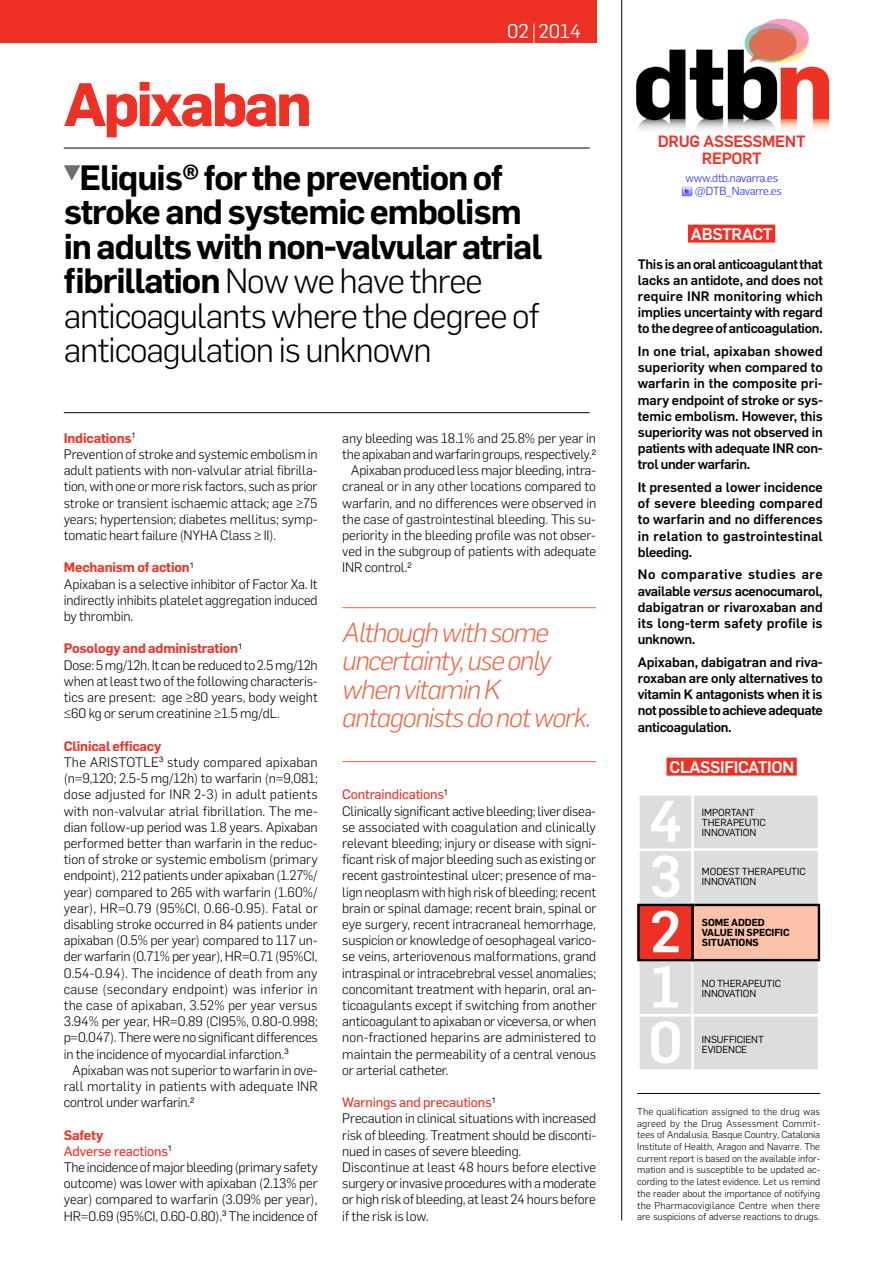
<style>
.page{position:relative;width:893px;height:1263px;background:#fff}
.page>*{position:absolute;margin:0;border:0;box-sizing:border-box;transform-origin:0 0}
.t1{font:700 60px "Flama";letter-spacing:-.05em;color:#ee3124}
.t2{font:500 57.45px/55.2px "Flama";color:#fff}
.t3{font:600 34.5px/34.5px "Flama";letter-spacing:-.03em;color:#000}
.t4{font:italic 300 27px/28.5px "Flama";letter-spacing:-.04em;color:#f26341}
.t5{font:19.5px "Flama";color:#fff}
.t6{font:500 16.5px "Flama";letter-spacing:-.02em;color:#fff}
.t7{font:500 16.05px/16.5px "Flama";letter-spacing:-.02em;color:#ee3124;text-align:center}
.t8{font:300 13.5px/16.2px "Flama";letter-spacing:-.01em;color:#000}
.t9{font:500 13.5px/16.2px "Flama";letter-spacing:-.01em;color:#000;text-align:justify}
.t10{font:13.5px "Flama Basic";letter-spacing:-.01em;color:#ee3124}
.t11{font:600 13.5px "Flama";letter-spacing:-.01em;color:#ee3124}
.t12{font:300 11.55px/13.8px "Flama";letter-spacing:-.02em;color:#1922fb}
.t13{font:10.05px/10.1px "Flama";letter-spacing:-.01em;color:#000}
.t14{font:600 10.05px/10.1px "Flama";letter-spacing:-.01em;color:#000}
.t15{font:300 9.75px/11.7px "Flama";color:#000;text-align:justify}
.s1{font-weight:300}
.s2{font-weight:600;color:#ee3124}
.s3{font-style:italic}
</style>
<div class="page">
<div style="left:691px;top:793px;width:129px;height:58px;background:#dcddde;border:2px solid #fff"></div>
<div style="left:637px;top:848px;width:57px;height:58px;background:#dcddde;border:2px solid #fff"></div>
<div style="left:637px;top:793px;width:57px;height:58px;background:#dcddde;border:2px solid #fff"></div>
<div style="left:691px;top:848px;width:129px;height:58px;background:#dcddde;border:2px solid #fff"></div>
<hr style="left:691px;top:793px;width:3px;height:281px;background:#fff">
<div style="left:691px;top:959px;width:129px;height:57px;background:#dcddde;border:2px solid #fff"></div>
<div style="left:637px;top:959px;width:57px;height:57px;background:#dcddde;border:2px solid #fff"></div>
<div style="left:638px;top:905px;width:55px;height:55px;background:#ee3124"></div>
<div style="left:637px;top:904px;width:57px;height:57px;border:2px solid #000"></div>
<div style="left:693px;top:905px;width:126px;height:55px;background:#fbc1a9"></div>
<div style="left:691px;top:904px;width:129px;height:57px;border:2px solid #000"></div>
<div style="left:637px;top:1014px;width:57px;height:58px;background:#dcddde;border:2px solid #fff"></div>
<div style="left:691px;top:1014px;width:129px;height:58px;background:#dcddde;border:2px solid #fff"></div>
<svg style="left:64px;top:165px;width:16px;height:16px"></svg>
<hr style="left:342px;top:607px;width:254px;height:1px;background:#f26341">
<hr style="left:342px;top:761px;width:254px;height:1px;background:#f26341">
<hr style="left:64px;top:412px;width:526px;height:1px;background:#000">
<hr style="left:64px;top:148px;width:526px;height:1px;background:#000">
<div style="left:0;top:0;width:596px;height:43px;background:#ee3124"></div>
<hr style="left:533px;top:24px;width:1px;height:45px;background:#fff">
<img style="left:622px;top:0;width:208px;height:157px">
<hr style="left:621px;top:0;width:1px;height:1220px;background:#000">
<svg style="left:682px;top:186px;width:11px;height:11px"></svg>
<hr style="left:637px;top:1093px;width:183px;height:1px;background:#000">
<div style="left:688px;top:225px;width:87px;height:18px;background:#ee3124"></div>
<div style="left:666px;top:758px;width:131px;height:18px;background:#ee3124"></div>
<h1 class="t1" style="left:64px;top:61px;width:250px">Apixaban</h1>
<h3 class="t5" style="left:507px;top:17px;width:75px">02 2014</h3>
<h3 class="t3" style="left:64px;top:158px;width:480px;text-indent:16px">Eliquis® for the prevention of stroke and systemic embolism in adults with non-valvular atrial fibrillation <span class="s1">Now we have three anticoagulants where the degree of anticoagulation is unknown</span></h3>
<p class="t8" style="left:64px;top:429px;width:255px"><span class="s2">Indications</span><sup>1<br></sup>Prevention of stroke and systemic embolism in adult patients with non-valvular atrial fibrilla&shy;tion, with one or more risk factors, such as prior stroke or transient ischaemic attack; age ≥75 years; hypertension; diabetes mellitus; symp&shy;tomatic heart failure (NYHA Class ≥ II).</p>
<p class="t8" style="left:64px;top:559px;width:255px"><span class="s2">Mechanism of action</span><sup>1<br></sup>Apixaban is a selective inhibitor of Factor Xa. It indirectly inhibits platelet aggregation induced by thrombin.</p>
<p class="t8" style="left:64px;top:640px;width:255px"><span class="s2">Posology and administration</span><sup>1<br></sup>Dose: 5 mg/12h. It can be reduced to 2.5 mg/12h when at least two of the following characteris&shy;tics are present: age ≥80 years, body weight ≤60 kg or serum creatinine ≥1.5 mg/dL.</p>
<p class="t8" style="left:64px;top:737px;width:256px"><span class="s2">Clinical efficacy<br></span>The ARISTOTLE<sup>3</sup> study compared apixaban (n=9,120; 2.5-5 mg/12h) to warfarin (n=9,081; dose adjusted for INR 2-3) in adult patients with non-valvular atrial fibrillation. The me&shy;dian follow-up period was 1.8 years. Apixaban performed better than warfarin in the reduc&shy;tion of stroke or systemic embolism (primary endpoint), 212 patients under apixaban (1.27%/ year) compared to 265 with warfarin (1.60%/ year), HR=0.79 (95%CI, 0.66-0.95). Fatal or disabling stroke occurred in 84 patients under apixaban (0.5% per year) compared to 117 un&shy;der warfarin (0.71% per year), HR=0.71 (95%CI, 0.54-0.94). The incidence of death from any cause (secondary endpoint) was inferior in the case of apixaban, 3.52% per year versus 3.94% per year, HR=0.89 (CI95%, 0.80-0.998; p=0.047). There were no significant differences in the incidence of myocardial infarction.<sup>3</sup></p>
<p class="t8" style="left:64px;top:1061px;width:256px;text-align:justify;text-indent:9px">Apixaban was not superior to warfarin in ove&shy;rall mortality in patients with adequate INR control under warfarin.<sup>2</sup></p>
<p class="t11" style="left:64px;top:1125px;width:41px">Safety</p>
<p class="t10" style="left:64px;top:1141px;width:110px">Adverse reactions<sup>1</sup></p>
<p class="t8" style="left:64px;top:1158px;width:256px;text-align:justify">The incidence of major bleeding (primary safety outcome) was lower with apixaban (2.13% per year) compared to warfarin (3.09% per year), HR=0.69 (95%CI, 0.60-0.80).<sup>3</sup> The incidence of</p>
<p class="t8" style="left:342px;top:429px;width:255px">any bleeding was 18.1% and 25.8% per year in</p>
<p class="t8" style="left:342px;top:445px;width:255px">the apixaban and warfarin groups, respectively.<sup>2</sup></p>
<p class="t8" style="left:351px;top:462px;width:247px">Apixaban produced less major bleeding, intra-</p>
<p class="t8" style="left:342px;top:478px;width:255px">craneal or in any other locations compared to</p>
<p class="t8" style="left:342px;top:494px;width:255px">warfarin, and no differences were observed in</p>
<p class="t8" style="left:342px;top:510px;width:255px">the case of gastrointestinal bleeding. This su-</p>
<p class="t8" style="left:342px;top:526px;width:255px">periority in the bleeding profile was not obser-</p>
<p class="t8" style="left:342px;top:543px;width:255px">ved in the subgroup of patients with adequate</p>
<p class="t8" style="left:342px;top:559px;width:71px">INR control.<sup>2</sup></p>
<h3 class="t4" style="left:342px;top:617px;width:250px">Although with some uncertainty, use only when vitamin K antagonists do not work.</h3>
<p class="t10" style="left:342px;top:785px;width:108px">Contraindications<sup>1</sup></p>
<p class="t8" style="left:342px;top:802px;width:256px;text-align:justify">Clinically significant active bleeding; liver disea&shy;se associated with coagulation and clinically relevant bleeding; injury or disease with signi&shy;ficant risk of major bleeding such as existing or recent gastrointestinal ulcer; presence of ma&shy;lign neoplasm with high risk of bleeding; recent brain or spinal damage; recent brain, spinal or eye surgery, recent intracraneal hemorrhage, suspicion or knowledge of oesophageal varico&shy;se veins, arteriovenous malformations, grand intraspinal or intracebrebral vessel anomalies; concomitant treatment with heparin, oral an&shy;ticoagulants except if switching from another anticoagulant to apixaban or viceversa, or when non-fractioned heparins are administered to maintain the permeability of a central venous or arterial catheter.</p>
<p class="t10" style="left:342px;top:1093px;width:155px">Warnings and precautions<sup>1</sup></p>
<p class="t8" style="left:342px;top:1110px;width:256px">Precaution in clinical situations with increased risk of bleeding. Treatment should be disconti&shy;nued in cases of severe bleeding.<br>Discontinue at least 48 hours before elective surgery or invasive procedures with a moderate or high risk of bleeding, at least 24 hours before if the risk is low.</p>
<p class="t7" style="left:658px;top:132px;width:149px">drug assessment report</p>
<p class="t12" style="left:695px;top:170px;width:88px;text-indent:-9px">www.dtb.navarra.es @DTB_Navarre.es</p>
<p class="t6" style="left:691px;top:222px;width:83px">abstract</p>
<p class="t9" style="left:638px;top:255px;width:187px">This is an oral anticoagulant that lacks an antidote, and does not require INR monitoring which implies uncertainty with regard to the degree of anticoagulation.</p>
<p class="t9" style="left:638px;top:342px;width:187px">In one trial, apixaban showed superiority when compared to warfarin in the composite pri&shy;mary endpoint of stroke or sys&shy;temic embolism. However, this superiority was not observed in patients with adequate INR con&shy;trol under warfarin.</p>
<p class="t9" style="left:638px;top:478px;width:187px">It presented a lower incidence of severe bleeding compared to warfarin and no differences in relation to gastrointestinal bleeding.</p>
<p class="t9" style="left:638px;top:565px;width:186px">No comparative studies are available <span class="s3">versus</span> acenocumarol, dabigatran or rivaroxaban and its long-term safety profile is unknown.</p>
<p class="t9" style="left:638px;top:653px;width:186px">Apixaban, dabigatran and riva&shy;roxaban are only alternatives to vitamin K antagonists when it is not possible to achieve adequate anticoagulation.</p>
<p class="t6" style="left:669px;top:755px;width:114px">CLASSIFICATION</p>
<h2 class="t2" style="left:648px;top:789px;width:36px">4<br>3</h2>
<h2 class="t2" style="left:649px;top:900px;width:34px">2</h2>
<h2 class="t2" style="left:651px;top:955px;width:31px">1</h2>
<h2 class="t2" style="left:648px;top:1010px;width:36px">0</h2>
<p class="t13" style="left:702px;top:807px;width:65px">IMPORTANT<br>THERAPEUTIC<br>INNOVATION</p>
<p class="t13" style="left:702px;top:866px;width:105px">MODEST THERAPEUTIC<br>INNOVATION</p>
<p class="t14" style="left:702px;top:916px;width:89px">SOME ADDED<br>VALUE IN SPECIFIC</p>
<p class="t14" style="left:702px;top:936px;width:58px">SITUATIONS</p>
<p class="t13" style="left:702px;top:977px;width:81px">NO THERAPEUTIC</p>
<p class="t13" style="left:702px;top:987px;width:56px">INNOVATION</p>
<p class="t13" style="left:702px;top:1033px;width:64px">INSUFFICIENT</p>
<p class="t13" style="left:702px;top:1043px;width:47px">EVIDENCE</p>
<p class="t15" style="left:637px;top:1105px;width:185px">The qualification assigned to the drug was agreed by the Drug Assessment Commit&shy;tees of Andalusia, Basque Country, Catalonia Institute of Health, Aragon and Navarre. The current report is based on the available infor&shy;mation and is susceptible to be updated ac&shy;cording to the latest evidence. Let us remind the reader about the importance of notifying the Pharmacovigilance Centre when there are suspicions of adverse reactions to drugs.</p>
</div>
